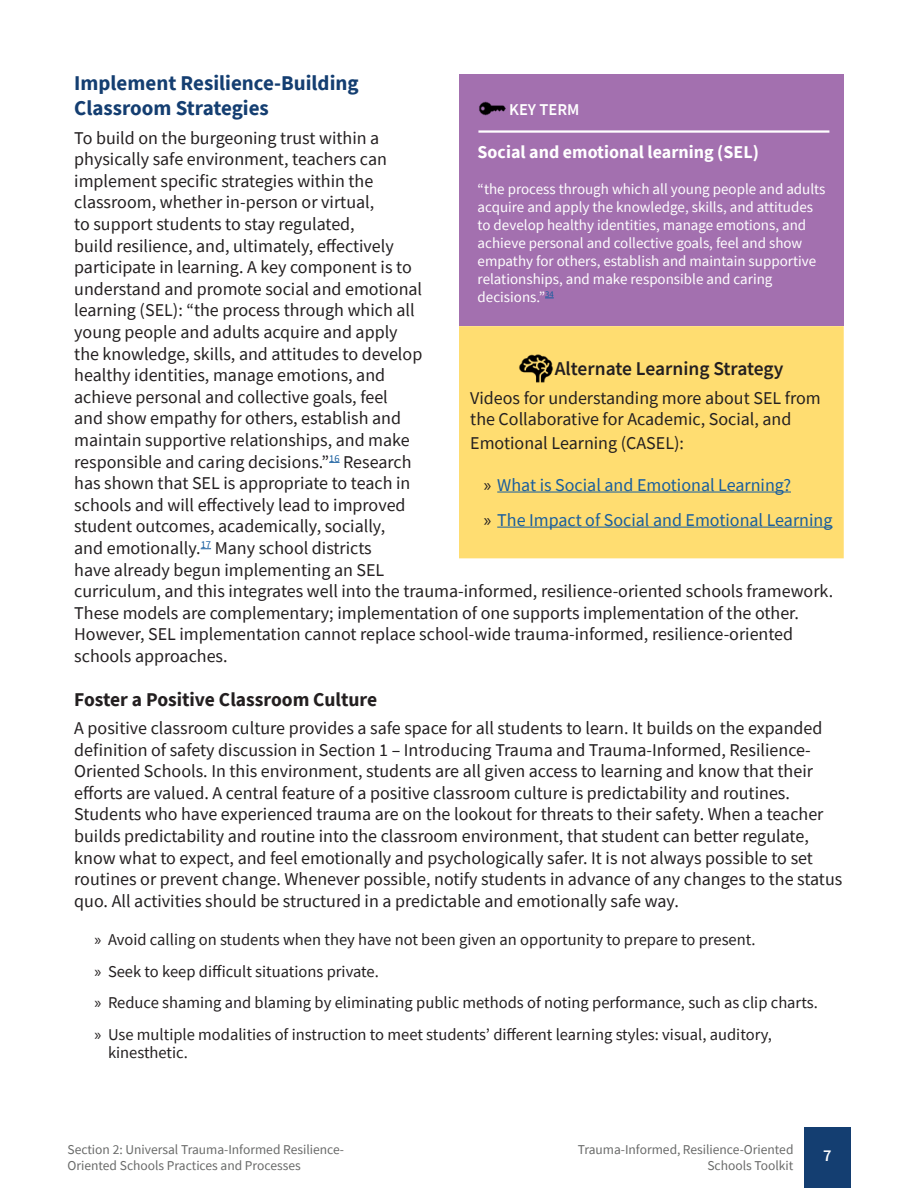
<style>
.page{position:relative;width:918px;height:1188px;background:#fff}
.page>*{position:absolute;margin:0;border:0;box-sizing:border-box;transform-origin:0 0}
.Heading_1{font:700 21px/25.2px "Source Sans Pro";color:#143e71}
.Heading_2{font:700 19.5px "Source Sans Pro";color:#231f20}
.t1{font:600 19.5px "Source Sans Pro";color:#231f20}
.t2{font:18px/21.6px "Source Sans Pro";color:#231f20}
.t3{font:18px "Source Sans Pro";color:#175d9e}
.t4{font:700 18px "Source Sans Pro";color:#fff}
.t5{font:16.5px/18px "Source Sans Pro";color:#231f20}
.t6{font:600 16.5px "Source Sans Pro";color:#fff}
.t7{font:15px/18px "Source Sans Pro";color:#fff}
.t8{font:13.5px/16.2px "Source Sans Pro";color:#696a69}
.s1{font-family:"Myriad Pro"}
.s2{font-family:"Myriad Pro";color:#231f20}
</style>
<div class="page">
<div style="left:804px;top:1128px;width:46px;height:60px;background:#143e71"></div>
<div style="left:459px;top:74px;width:385px;height:252px;background:#a370af"></div>
<img style="left:479px;top:101px;width:27px;height:15px">
<div style="left:461px;top:328px;width:381px;height:228px;background:#ffdd71"></div>
<hr style="left:497px;top:492px;width:294px;height:1px;background:#175d9e">
<hr style="left:497px;top:527px;width:335px;height:1px;background:#175d9e">
<img style="left:519px;top:354px;width:35px;height:29px">
<div style="left:459px;top:326px;width:385px;height:232px;border:4px solid #ffdd71"></div>
<hr style="left:478px;top:130px;width:351px;height:3px;background:#fff">
<p class="Heading_1" style="left:74px;top:70px;width:286px">Implement Resilience-Building<br>Classroom Strategies</p>
<p class="t2" style="left:74px;top:127px;width:760px">To build on the burgeoning trust within a<br>physically safe environment, teachers can<br>implement specific strategies within the<br>classroom, whether in-person or virtual,<br>to support students to stay regulated,<br>build resilience, and, ultimately, effectively<br>participate in learning. A key component is to<br>understand and promote social and emotional<br>learning (SEL): “the process through which all<br>young people and adults acquire and apply<br>the knowledge, skills, and attitudes to develop<br>healthy identities, manage emotions, and<br>achieve personal and collective goals, feel<br>and show empathy for others, establish and<br>maintain supportive relationships, and make<br>responsible and caring decisions.”<sup>16</sup> Research<br>has shown that SEL is appropriate to teach in<br>schools and will effectively lead to improved<br>student outcomes, academically, socially,<br>and emotionally.<sup>17</sup> Many school districts<br>have already begun implementing an SEL<br>curriculum, and this integrates well into the trauma-informed, resilience-oriented schools framework.<br>These models are complementary; implementation of one supports implementation of the other.<br>However, SEL implementation cannot replace school-wide trauma-informed, resilience-oriented schools approaches.</p>
<p class="Heading_2" style="left:74px;top:686px;width:305px">Foster a Positive Classroom Culture</p>
<p class="t2" style="left:74px;top:717px;width:770px">A positive classroom culture provides a safe space for all students to learn. It builds on the expanded definition of safety discussion in Section 1 – Introducing Trauma and Trauma-Informed, Resilience-Oriented Schools. In this environment, students are all given access to learning and know that their efforts are valued. A central feature of a positive classroom culture is predictability and routines.<br>Students who have experienced trauma are on the lookout for threats to their safety. When a teacher builds predictability and routine into the classroom environment, that student can better regulate, know what to expect, and feel emotionally and psychologically safer. It is not always possible to set routines or prevent change. Whenever possible, notify students in advance of any changes to the status quo. All activities should be structured in a predictable and emotionally safe way.</p>
<p class="t5" style="left:94px;top:930px;width:663px"><span class="s1">»</span> Avoid calling on students when they have not been given an opportunity to prepare to present.</p>
<p class="t5" style="left:94px;top:962px;width:286px"><span class="s1">»</span> Seek to keep difficult situations private.</p>
<p class="t5" style="left:94px;top:993px;width:725px"><span class="s1">»</span> Reduce shaming and blaming by eliminating public methods of noting performance, such as clip charts.</p>
<p class="t5" style="left:108px;top:1025px;width:666px;text-indent:-14px"><span class="s1">»</span> Use multiple modalities of instruction to meet students’ different learning styles: visual, auditory, kinesthetic.</p>
<p class="t6" style="left:509px;top:99px;width:72px">KEY TERM</p>
<p class="t4" style="left:478px;top:140px;width:283px">Social and emotional learning (SEL)</p>
<p class="t7" style="left:478px;top:180px;width:349px">“the process through which all young people and adults acquire and apply the knowledge, skills, and attitudes to develop healthy identities, manage emotions, and achieve personal and collective goals, feel and show empathy for others, establish and maintain supportive relationships, and make responsible and caring decisions.”<sup>34</sup></p>
<p class="t1" style="left:555px;top:356px;width:230px">Alternate Learning Strategy</p>
<p class="t2" style="left:470px;top:387px;width:352px">Videos for understanding more about SEL from the Collaborative for Academic, Social, and</p>
<p class="t2" style="left:470px;top:432px;width:215px">Emotional Learning (CASEL):</p>
<p class="t3" style="left:484px;top:473px;width:309px"><span class="s2">»</span> What is Social and Emotional Learning?</p>
<p class="t3" style="left:484px;top:508px;width:350px"><span class="s2">»</span> The Impact of Social and Emotional Learning</p>
<p class="t8" style="left:68px;top:1142px;width:278px">Section 2: Universal Trauma-Informed Resilience-<br>Oriented Schools Practices and Processes</p>
<p class="t6" style="left:823px;top:1144px;width:10px">7</p>
<p class="t8" style="left:578px;top:1142px;width:217px;text-align:right">Trauma-Informed, Resilience-Oriented<br>Schools Toolkit</p>
</div>
